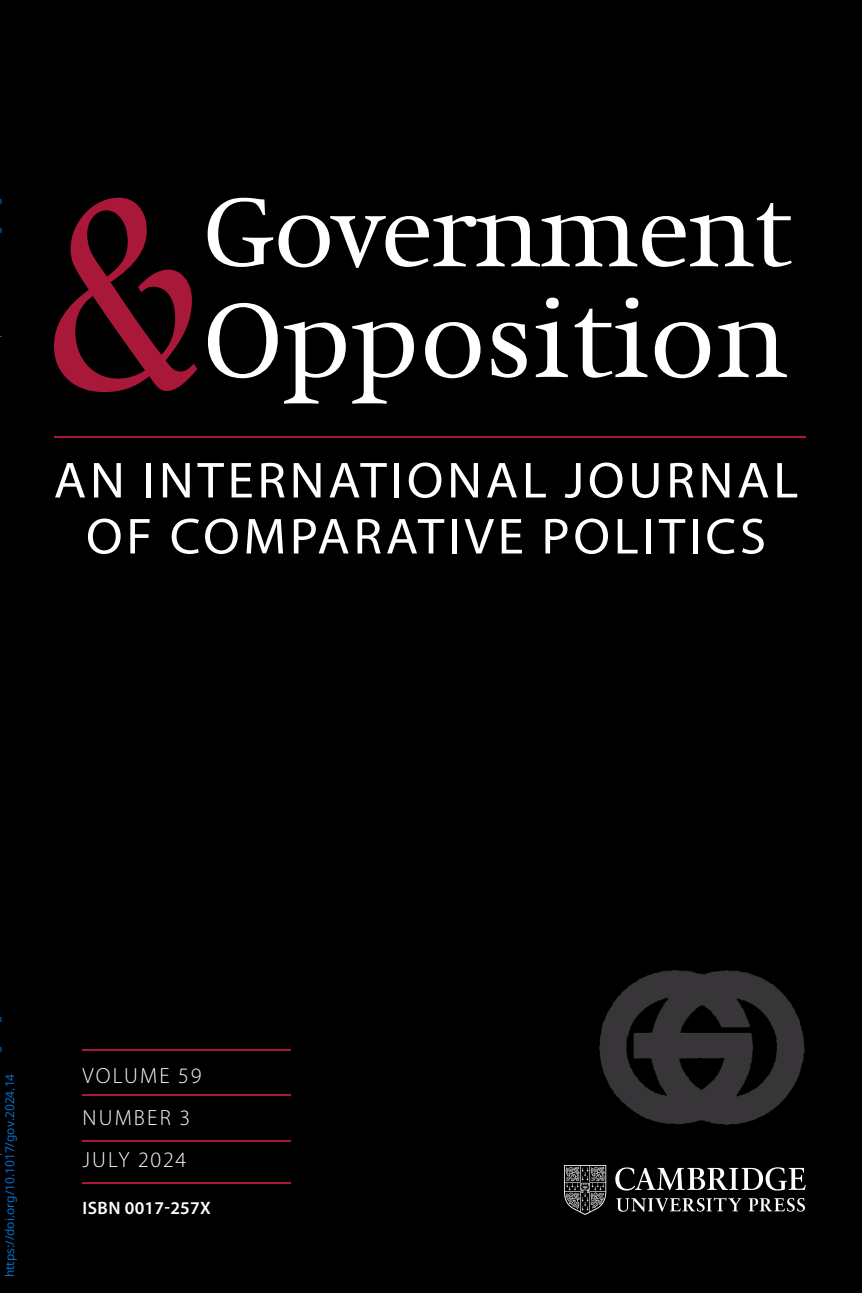
<style>
.page{position:relative;width:862px;height:1293px;background:#000}
.page>*{position:absolute;margin:0;border:0;box-sizing:border-box;transform-origin:0 0}
.t1{font:280.8px "Hollander Com";color:#a91739;scale:.8 1}
.t2{font:108px "Hollander Com";letter-spacing:.025em;color:#fff}
.t3{font:100px "Hollander Com";color:#fff}
.t4{font:51px/56px "Myriad Pro";letter-spacing:.07em;color:#fff;text-align:center;scale:1.04 1}
.t5{font:300 22px/42px "Myriad Pro";letter-spacing:.1em;color:#fff}
.t6{font:600 18px "Myriad Pro";letter-spacing:.01em;color:#fff}
.t7{font:12px "Noto Sans";color:#0172cf}
</style>
<div class="page">
<hr style="left:54px;top:437px;width:751px;height:1px;background:#a91739">
<hr style="left:82px;top:1049px;width:209px;height:1px;background:#a91739">
<hr style="left:82px;top:1094px;width:209px;height:2px;background:#a91739">
<hr style="left:82px;top:1140px;width:209px;height:1px;background:#a91739">
<hr style="left:82px;top:1182px;width:209px;height:2px;background:#a91739">
<img style="left:599px;top:970px;width:206px;height:155px">
<img style="left:564px;top:1165px;width:241px;height:49px">
<p class="t1" style="left:47px;top:172px;width:194px">&amp;</p>
<p class="t3" style="left:204px;top:189px;width:588px">Government</p>
<p class="t2" style="left:204px;top:293px;width:584px">Opposition</p>
<p class="t4" style="left:54px;top:456px;width:717px">AN INTERNATIONAL JOURNAL<br>OF COMPARATIVE POLITICS</p>
<p class="t7" style="left:1px;top:1277px;width:205px;rotate:-90deg">https://doi.org/10.1017/gov.2024.14</p>
<p class="t5" style="left:82px;top:1056px;width:120px">VOLUME 59<br>NUMBER 3<br>JULY 2024</p>
<p class="t6" style="left:82px;top:1201px;width:130px">ISBN 0017-257X</p>
</div>
